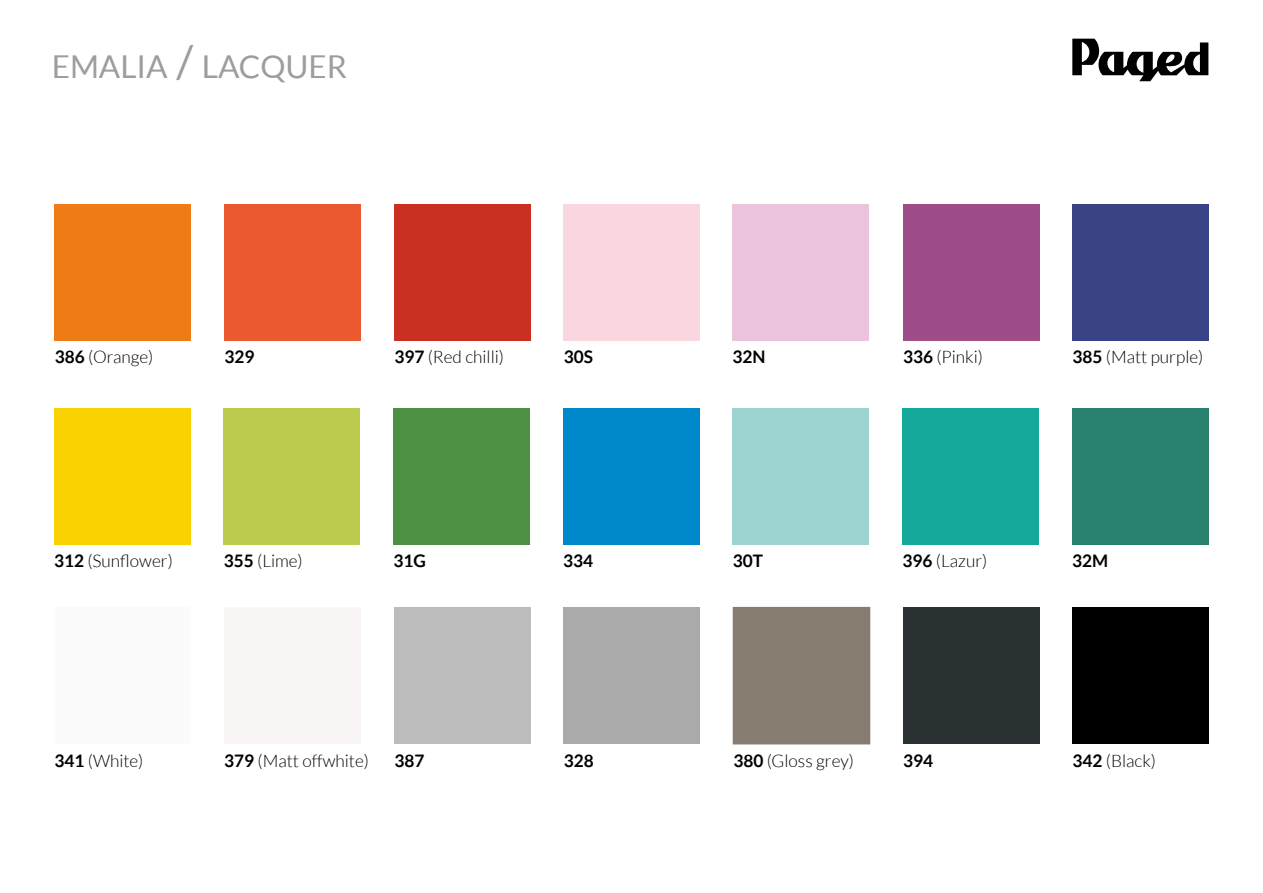
<style>
.page{position:relative;width:1263px;height:893px;background:#fff}
.page>*{position:absolute;margin:0;border:0;box-sizing:border-box;transform-origin:0 0}
.t1{font:31.5px "Lato";color:#9d9d9c}
.Styl_akapitowy_3{font:300 17.25px "Lato";color:#000}
.Styl_akapitowy_3-2{font:700 17.25px "Lato";color:#000}
.s1{font-size:45px}
.s2{font-weight:700}
</style>
<div class="page">
<svg style="left:1072px;top:39px;width:136px;height:42px"></svg>
<div style="left:55px;top:204px;width:136px;height:136px;background:#ef7b17"></div>
<div style="left:563px;top:408px;width:136px;height:136px;background:#0089ca"></div>
<div style="left:903px;top:204px;width:136px;height:136px;background:#9e4d89"></div>
<div style="left:564px;top:204px;width:136px;height:136px;background:#fad6df"></div>
<div style="left:732px;top:204px;width:136px;height:136px;background:#ebc3dd"></div>
<div style="left:902px;top:408px;width:136px;height:136px;background:#14a99b"></div>
<div style="left:1072px;top:408px;width:136px;height:136px;background:#28806d"></div>
<div style="left:733px;top:408px;width:136px;height:136px;background:#9dd3d1"></div>
<div style="left:224px;top:408px;width:136px;height:136px;background:#bdcb4c"></div>
<div style="left:394px;top:204px;width:136px;height:136px;background:#ca2f21"></div>
<div style="left:394px;top:608px;width:136px;height:136px;background:#bcbcbc"></div>
<div style="left:225px;top:204px;width:136px;height:136px;background:#eb5930"></div>
<div style="left:564px;top:608px;width:136px;height:136px;background:#aaa"></div>
<div style="left:393px;top:408px;width:136px;height:136px;background:#4c9141"></div>
<div style="left:55px;top:608px;width:136px;height:136px;background:#fbfbfb"></div>
<div style="left:54px;top:408px;width:136px;height:136px;background:#fad201"></div>
<div style="left:903px;top:608px;width:136px;height:136px;background:#293133"></div>
<div style="left:1072px;top:608px;width:136px;height:136px;background:#000"></div>
<div style="left:224px;top:608px;width:136px;height:136px;background:#f9f6f5"></div>
<div style="left:733px;top:607px;width:137px;height:137px;background:#877c70"></div>
<div style="left:1072px;top:204px;width:136px;height:136px;background:#3b4387"></div>
<p class="t1" style="left:52px;top:49px;width:297px">EMALIA <span class="s1">/</span> LACQUER</p>
<p class="Styl_akapitowy_3" style="left:55px;top:348px;width:100px"><span class="s2">386</span> (Orange)</p>
<p class="Styl_akapitowy_3-2" style="left:225px;top:347px;width:32px">329</p>
<p class="Styl_akapitowy_3" style="left:394px;top:348px;width:111px"><span class="s2">397</span> (Red chilli)</p>
<p class="Styl_akapitowy_3-2" style="left:564px;top:347px;width:31px">30S</p>
<p class="Styl_akapitowy_3-2" style="left:732px;top:347px;width:35px">32N</p>
<p class="Styl_akapitowy_3" style="left:903px;top:348px;width:81px"><span class="s2">336</span> (Pinki)</p>
<p class="Styl_akapitowy_3" style="left:1072px;top:348px;width:132px"><span class="s2">385</span> (Matt purple)</p>
<p class="Styl_akapitowy_3" style="left:54px;top:552px;width:120px"><span class="s2">312</span> (Sunflower)</p>
<p class="Styl_akapitowy_3" style="left:224px;top:552px;width:80px"><span class="s2">355</span> (Lime)</p>
<p class="Styl_akapitowy_3-2" style="left:733px;top:551px;width:32px">30T</p>
<p class="Styl_akapitowy_3" style="left:902px;top:552px;width:86px"><span class="s2">396</span> (Lazur)</p>
<p class="Styl_akapitowy_3-2" style="left:1072px;top:551px;width:38px">32M</p>
<p class="Styl_akapitowy_3-2" style="left:393px;top:551px;width:34px">31G</p>
<p class="Styl_akapitowy_3-2" style="left:563px;top:551px;width:32px">334</p>
<p class="Styl_akapitowy_3" style="left:55px;top:751px;width:90px"><span class="s2">341</span> (White)</p>
<p class="Styl_akapitowy_3" style="left:224px;top:751px;width:146px"><span class="s2">379</span> (Matt offwhite)</p>
<p class="Styl_akapitowy_3" style="left:733px;top:751px;width:122px"><span class="s2">380</span> (Gloss grey)</p>
<p class="Styl_akapitowy_3-2" style="left:394px;top:751px;width:32px">387</p>
<p class="Styl_akapitowy_3-2" style="left:564px;top:751px;width:32px">328</p>
<p class="Styl_akapitowy_3-2" style="left:903px;top:751px;width:32px">394</p>
<p class="Styl_akapitowy_3" style="left:1072px;top:751px;width:85px"><span class="s2">342</span> (Black)</p>
</div>
